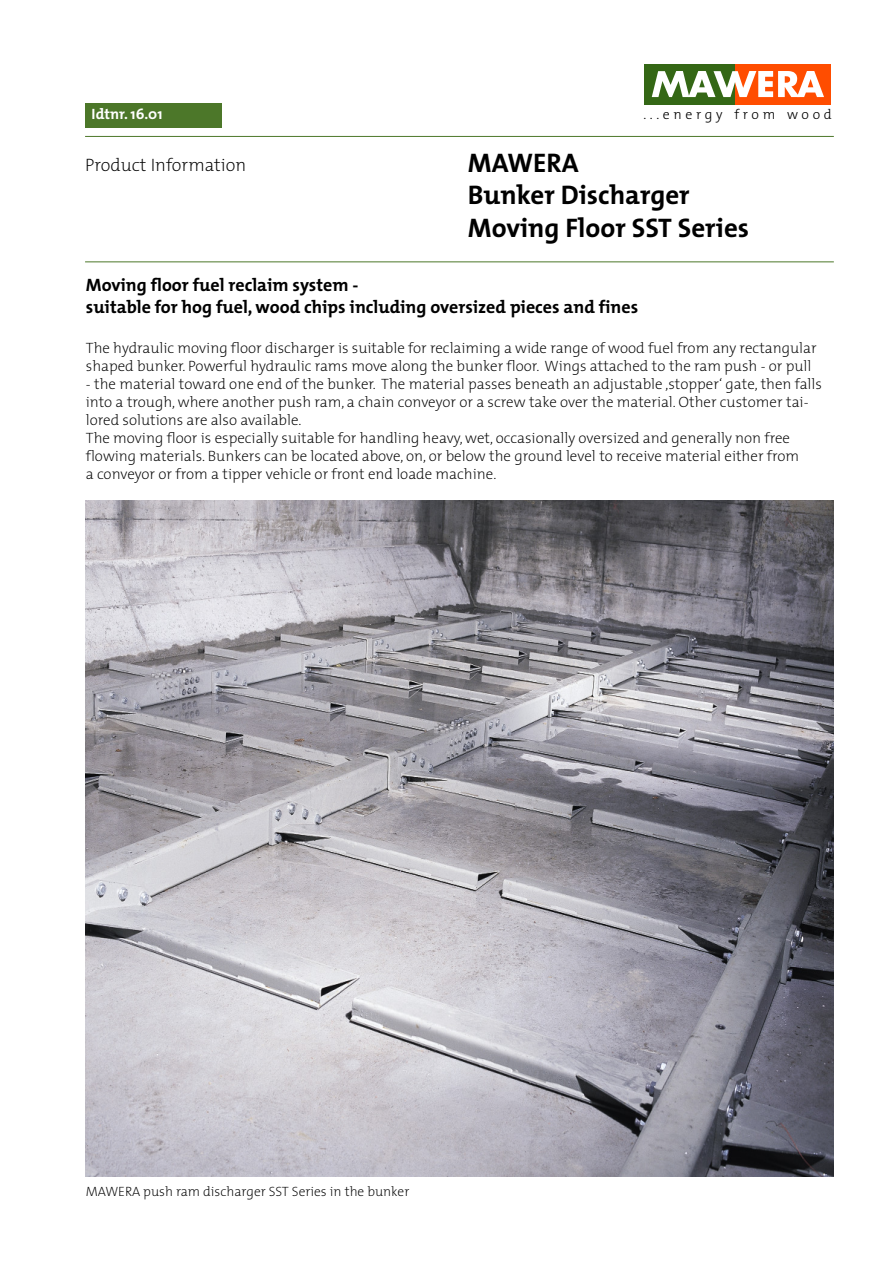
<style>
.page{position:relative;width:893px;height:1263px;background:#fff}
.page>*{position:absolute;margin:0;border:0;box-sizing:border-box;transform-origin:0 0}
.t1{font:700 27px/32.4px "The Mix";color:#000}
.t2{font:700 18px/21.6px "The Mix";color:#000}
.t3{font:200 18px "The Mix";color:#000}
.t4{font:200 15px/18px "The Mix";color:#000}
.t5{font:700 15px "The Mix";color:#fff}
.t6{font:300 13.95px "The Mix";letter-spacing:.26em;color:#000}
.t7{font:200 13.5px "The Mix";color:#000}
</style>
<div class="page">
<img style="left:85px;top:501px;width:748px;height:676px">
<div style="left:644px;top:64px;width:91px;height:41px;background:#346715"></div>
<div style="left:735px;top:64px;width:95px;height:41px;background:#ff4d00"></div>
<svg style="left:651px;top:71px;width:173px;height:26px"></svg>
<hr style="left:85px;top:261px;width:748px;height:1px;background:#4c7729">
<hr style="left:85px;top:136px;width:748px;height:1px;background:#4c7729">
<div style="left:85px;top:103px;width:136px;height:25px;background:#4c7729"></div>
<p class="t5" style="left:92px;top:108px;width:72px">Idtnr. 16.01</p>
<p class="t3" style="left:85px;top:157px;width:163px">Product Information</p>
<p class="t6" style="left:643px;top:109px;width:190px">...energy from wood</p>
<h1 class="t1" style="left:468px;top:149px;width:283px">MAWERA<br>Bunker Discharger<br>Moving Floor SST Series</h1>
<p class="t2" style="left:86px;top:276px;width:554px">Moving floor fuel reclaim system -<br>suitable for hog fuel, wood chips including oversized pieces and fines</p>
<p class="t4" style="left:86px;top:340px;width:732px">The hydraulic moving floor discharger is suitable for reclaiming a wide range of wood fuel from any rectangular shaped bunker. Powerful hydraulic rams move along the bunker floor. Wings attached to the ram push - or pull</p>
<p class="t4" style="left:86px;top:376px;width:737px">- the material toward one end of the bunker. The material passes beneath an adjustable ‚stopper‘ gate, then falls into a trough, where another push ram, a chain conveyor or a screw take over the material. Other customer tai&shy;lored solutions are also available.<br>The moving floor is especially suitable for handling heavy, wet, occasionally oversized and generally non free flowing materials. Bunkers can be located above, on, or below the ground level to receive material either from<br>a conveyor or from a tipper vehicle or front end loade machine.</p>
<p class="t7" style="left:86px;top:1186px;width:325px">MAWERA push ram discharger SST Series in the bunker</p>
</div>
